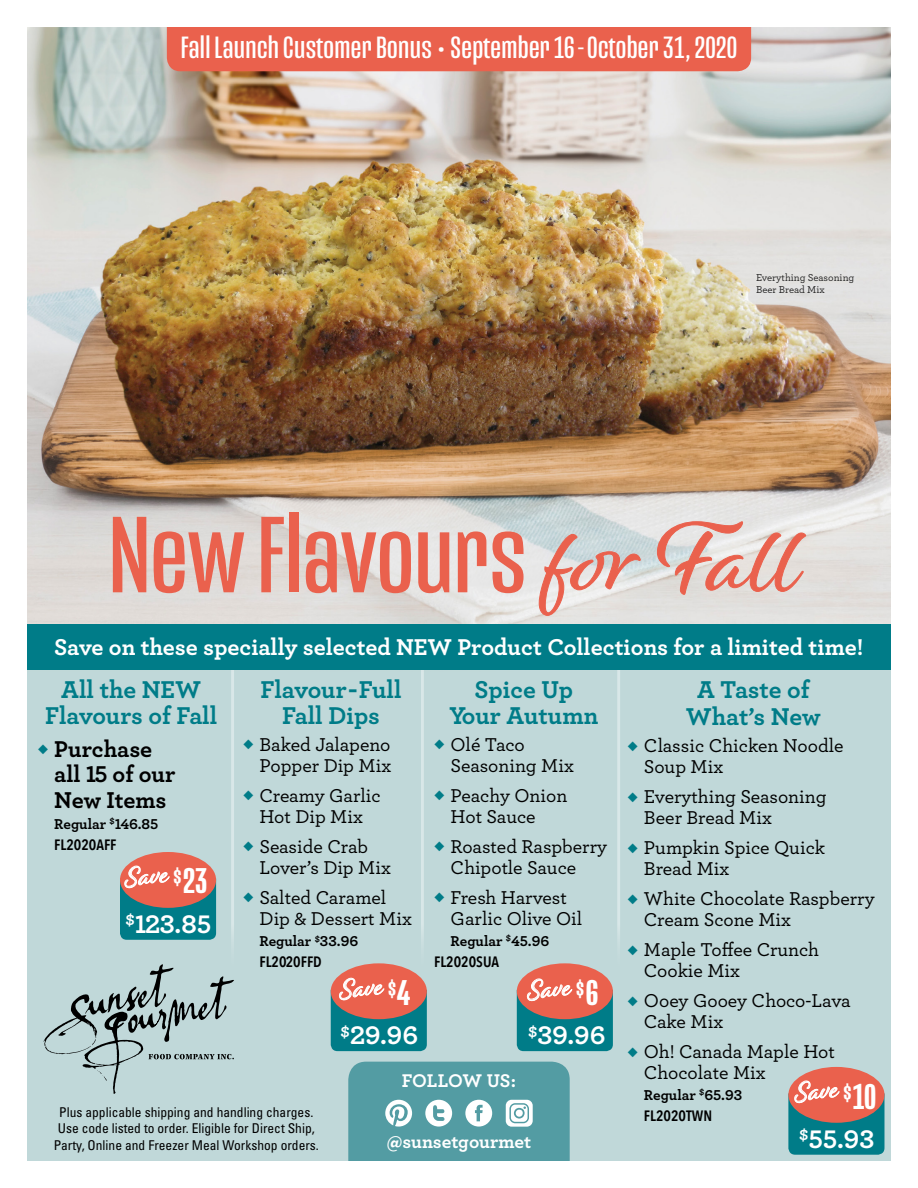
<style>
.page{position:relative;width:918px;height:1188px;background:#fff}
.page>*{position:absolute;margin:0;border:0;box-sizing:border-box;transform-origin:0 0}
.product_name{font:111px "Mongoose";color:#ea614d;scale:1.1 1}
.product_name-2{font:500 36.6px "Mongoose";color:#fff;scale:1.1 1}
.product_name-3{font:31.5px "Mongoose";letter-spacing:.01em;color:#fff;scale:1.1 1}
.product_name-4{font:28.05px "Alisha";color:#fff}
.t1{font:700 26.7px "Archer";color:#fff}
.t2{font:700 25.5px/25.5px "Archer";letter-spacing:-.005em;color:#007c88;text-align:center}
.product_name-5{font:500 24.3px "Mongoose";color:#fff;scale:1.1 1}
.t3{font:700 24px "Archer";color:#fff}
.t4{font:700 24px "Archer";letter-spacing:-.005em;color:#000}
.t5{font:500 19.5px/21px "Archer";color:#000}
.body_-_NO_PRODUCT{font:700 19.35px "Archer";letter-spacing:-.005em;color:#fff}
.t6{font:700 15px "Archer";color:#000}
.t7{font:600 15px "Avenir Next Condensed";color:#000}
.t8{font:condensed 13.5px/16.5px "Univers LT Std";color:#000;text-align:center}
.t9{font:500 10.5px/12px "Archer";color:#000}
.s1{font-family:"Alisha";font-size:100.8px}
.s2{color:#007c88}
.s3{font-size:36.6px}
</style>
<div class="page">
<div style="left:27px;top:667px;width:864px;height:494px;background:#c0d8d9"></div>
<hr style="left:231px;top:665px;width:3px;height:313px;background:#fff">
<hr style="left:421px;top:665px;width:3px;height:313px;background:#fff">
<hr style="left:617px;top:665px;width:3px;height:313px;background:#fff">
<img style="left:27px;top:27px;width:864px;height:649px">
<svg style="left:44px;top:964px;width:190px;height:130px"></svg>
<svg style="left:539px;top:534px;width:102px;height:82px;background:#ddd6d5"></svg>
<svg style="left:657px;top:521px;width:149px;height:74px;background:#e3d5d1"></svg>
<svg style="left:348px;top:1062px;width:222px;height:99px;background:#62a4ab"></svg>
<div style="left:120px;top:852px;width:96px;height:56px;background:#ea614d;border-radius:50%"></div>
<svg style="left:120px;top:866px;width:96px;height:74px"></svg>
<div style="left:331px;top:963px;width:96px;height:56px;background:#ea614d;border-radius:50%"></div>
<svg style="left:331px;top:978px;width:96px;height:73px"></svg>
<div style="left:517px;top:963px;width:96px;height:56px;background:#ea614d;border-radius:50%"></div>
<svg style="left:517px;top:979px;width:96px;height:72px"></svg>
<div style="left:788px;top:1067px;width:96px;height:56px;background:#ea614d;border-radius:50%"></div>
<svg style="left:788px;top:1081px;width:96px;height:74px"></svg>
<div style="left:27px;top:624px;width:864px;height:45px;background:#007c88"></div>
<div style="left:167px;top:27px;width:584px;height:44px;background:#ea614d"></div>
<p class="product_name-3" style="left:181px;top:30px;width:508px">Fall Launch Customer Bonus • September 16-October 31, 2020</p>
<p class="t9" style="left:756px;top:271px;width:100px">Everything Seasoning<br>Beer Bread Mix</p>
<p class="product_name" style="left:109px;top:492px;width:631px">New Flavours <span class="s1">for Fall</span></p>
<p class="t3" style="left:54px;top:628px;width:811px">Save on these specially selected NEW Product Collections for a limited time!</p>
<p class="t2" style="left:45px;top:675px;width:174px">All the NEW<br>Flavours of Fall</p>
<p class="t4" style="left:38px;top:730px;width:116px"><span class="s2">◆</span> Purchase</p>
<p class="t4" style="left:54px;top:755px;width:123px">all 15 of our</p>
<p class="t4" style="left:54px;top:781px;width:114px">New Items</p>
<p class="t6" style="left:54px;top:812px;width:106px">Regular <sup>$</sup>146.85</p>
<p class="t7" style="left:54px;top:831px;width:64px">FL2020AFF</p>
<p class="product_name-4" style="left:122px;top:861px;width:46px;rotate:-6deg">Save</p>
<p class="product_name-2" style="left:173px;top:859px;width:32px"><sup>$</sup>23</p>
<p class="t1" style="left:125px;top:903px;width:87px"><sup>$</sup>123.85</p>
<p class="t2" style="left:260px;top:675px;width:143px">Flavour-Full<br>Fall Dips</p>
<p class="t5" style="left:243px;top:733px;width:149px"><span class="s2">◆</span> Baked Jalapeno</p>
<p class="t5" style="left:259px;top:754px;width:133px">Popper Dip Mix</p>
<p class="t5" style="left:243px;top:784px;width:139px"><span class="s2">◆</span> Creamy Garlic</p>
<p class="t5" style="left:259px;top:805px;width:105px">Hot Dip Mix</p>
<p class="t5" style="left:243px;top:835px;width:127px"><span class="s2">◆</span> Seaside Crab</p>
<p class="t5" style="left:259px;top:856px;width:133px">Lover’s Dip Mix</p>
<p class="t5" style="left:259px;top:886px;width:154px;text-indent:-16px"><span class="s2">◆</span> Salted Caramel<br>Dip &amp; Dessert Mix</p>
<p class="t6" style="left:260px;top:929px;width:100px">Regular <sup>$</sup>33.96</p>
<p class="t7" style="left:260px;top:948px;width:64px">FL2020FFD</p>
<p class="t2" style="left:449px;top:675px;width:150px">Spice Up<br>Your Autumn</p>
<p class="t5" style="left:451px;top:733px;width:125px;text-indent:-16px"><span class="s2">◆</span> Olé Taco<br>Seasoning Mix</p>
<p class="t5" style="left:434px;top:784px;width:135px"><span class="s2">◆</span> Peachy Onion</p>
<p class="t5" style="left:451px;top:805px;width:87px">Hot Sauce</p>
<p class="t5" style="left:434px;top:835px;width:174px"><span class="s2">◆</span> Roasted Raspberry</p>
<p class="t5" style="left:451px;top:856px;width:127px">Chipotle Sauce</p>
<p class="t5" style="left:451px;top:886px;width:133px;text-indent:-16px"><span class="s2">◆</span> Fresh Harvest<br>Garlic Olive Oil</p>
<p class="t6" style="left:451px;top:929px;width:100px">Regular <sup>$</sup>45.96</p>
<p class="t7" style="left:434px;top:948px;width:66px">FL2020SUA</p>
<p class="product_name-4" style="left:337px;top:973px;width:46px;rotate:-6deg">Save</p>
<p class="product_name-5" style="left:576px;top:975px;width:22px">$<span class="s3">6</span></p>
<p class="t1" style="left:528px;top:1014px;width:79px"><sup>$</sup>39.96</p>
<p class="product_name-4" style="left:525px;top:974px;width:46px;rotate:-6deg">Save</p>
<p class="product_name-5" style="left:388px;top:975px;width:21px">$<span class="s3">4</span></p>
<p class="t1" style="left:340px;top:1014px;width:79px"><sup>$</sup>29.96</p>
<p class="body_-_NO_PRODUCT" style="left:402px;top:1065px;width:116px">FOLLOW US:</p>
<p class="t8" style="left:54px;top:1103px;width:267px">Plus applicable shipping and handling charges.<br>Use code listed to order. Eligible for Direct Ship,<br>Party, Online and Freezer Meal Workshop orders.</p>
<p class="body_-_NO_PRODUCT" style="left:387px;top:1127px;width:146px">@sunsetgourmet</p>
<p class="t2" style="left:686px;top:674px;width:136px;line-height:27px">A Taste of<br>What’s New</p>
<p class="t5" style="left:627px;top:734px;width:218px"><span class="s2">◆</span> Classic Chicken Noodle</p>
<p class="t5" style="left:644px;top:755px;width:81px">Soup Mix</p>
<p class="t5" style="left:627px;top:785px;width:201px"><span class="s2">◆</span> Everything Seasoning</p>
<p class="t5" style="left:644px;top:806px;width:129px">Beer Bread Mix</p>
<p class="t5" style="left:627px;top:836px;width:199px"><span class="s2">◆</span> Pumpkin Spice Quick</p>
<p class="t5" style="left:644px;top:857px;width:87px">Bread Mix</p>
<p class="t5" style="left:627px;top:887px;width:249px"><span class="s2">◆</span> White Chocolate Raspberry</p>
<p class="t5" style="left:644px;top:908px;width:149px">Cream Scone Mix</p>
<p class="t5" style="left:627px;top:938px;width:193px"><span class="s2">◆</span> Maple Toffee Crunch</p>
<p class="t5" style="left:644px;top:959px;width:98px">Cookie Mix</p>
<p class="t5" style="left:627px;top:989px;width:225px"><span class="s2">◆</span> Ooey Gooey Choco-Lava</p>
<p class="t5" style="left:644px;top:1010px;width:81px">Cake Mix</p>
<p class="t5" style="left:644px;top:1040px;width:192px;text-indent:-16px"><span class="s2">◆</span> Oh! Canada Maple Hot<br>Chocolate Mix</p>
<p class="t6" style="left:644px;top:1083px;width:100px">Regular <sup>$</sup>65.93</p>
<p class="t7" style="left:644px;top:1103px;width:70px">FL2020TWN</p>
<p class="product_name-4" style="left:792px;top:1076px;width:46px;rotate:-6deg">Save</p>
<p class="product_name-2" style="left:843px;top:1076px;width:31px"><sup>$</sup>10</p>
<p class="t1" style="left:799px;top:1118px;width:77px"><sup>$</sup>55.93</p>
</div>
